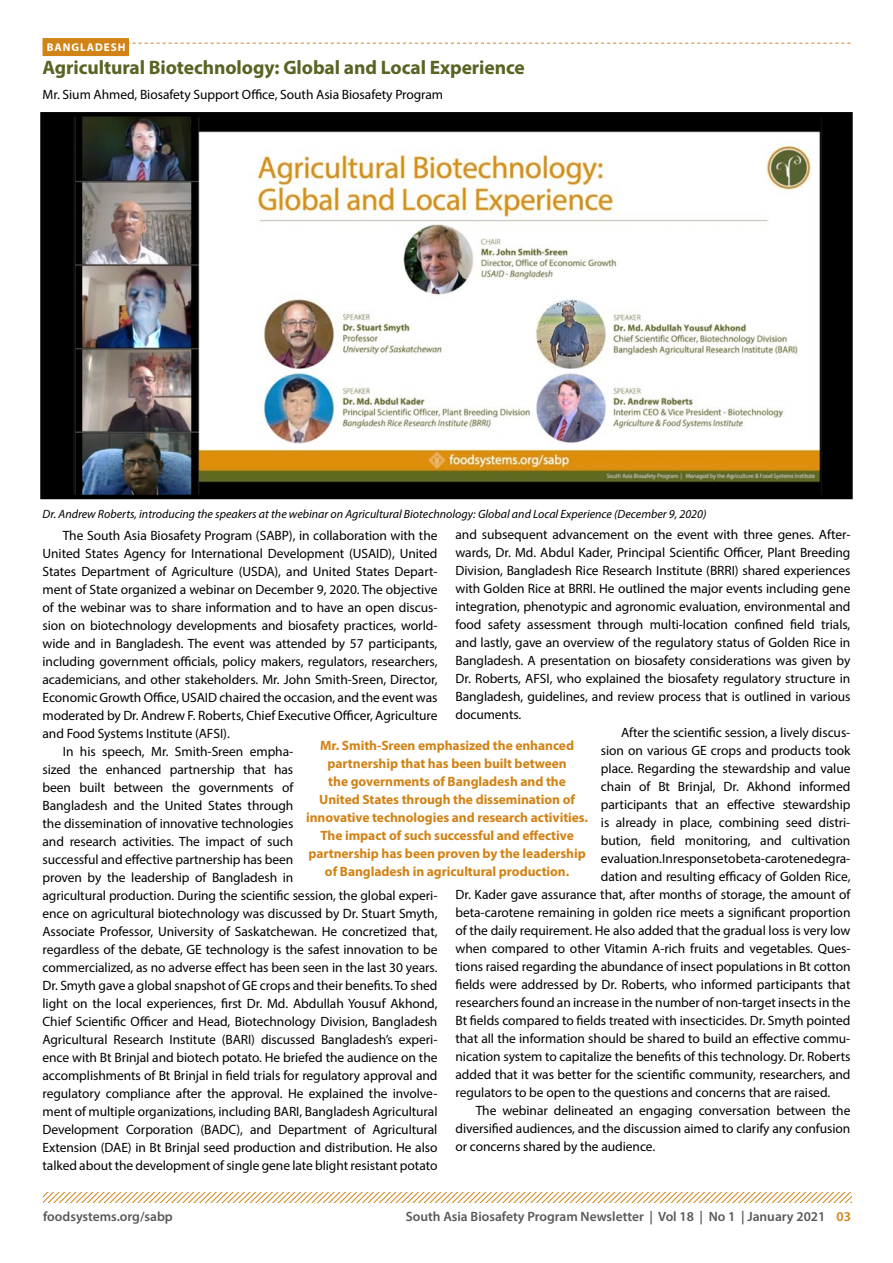
<style>
.page{position:relative;width:893px;height:1263px;background:#fff}
.page>*{position:absolute;margin:0;border:0;box-sizing:border-box;transform-origin:0 0}
.t1{font:700 19.5px "Myriad Pro";letter-spacing:-.005em;color:#576423}
.t2{font:13.5px "Myriad Pro";letter-spacing:-.005em;color:#000}
.t3{font:700 13.5px/18px "Myriad Pro";letter-spacing:-.005em;color:#d18316;text-align:center}
.t4{font:600 13.5px "Myriad Pro";color:#58595b}
.t5{font:italic 12px "Myriad Pro";color:#000}
.t6{font:700 11.25px "Myriad Pro";letter-spacing:.08em;color:#fff}
.s1{color:#d18316}
</style>
<div class="page">
<svg style="left:43px;top:1193px;width:808px;height:9px"></svg>
<div style="left:43px;top:38px;width:86px;height:18px;background:#d18316"></div>
<svg style="left:129px;top:43px;width:721px;height:1px"></svg>
<div style="left:43px;top:114px;width:807px;height:383px;background:#000"></div>
<img style="left:73px;top:117px;width:749px;height:377px">
<div style="left:40px;top:112px;width:813px;height:387px;border:4px solid #000"></div>
<p class="t6" style="left:47px;top:40px;width:80px">BANGLADESH</p>
<h1 class="t1" style="left:43px;top:55px;width:484px">Agricultural Biotechnology: Global and Local Experience</h1>
<p class="t2" style="left:43px;top:86px;width:402px">Mr. Sium Ahmed, Biosafety Support Office, South Asia Biosafety Program</p>
<p class="t5" style="left:43px;top:506px;width:665px">Dr. Andrew Roberts, introducing the speakers at the webinar on Agricultural Biotechnology: Global and Local Experience (December 9, 2020)</p>
<p class="t2" style="left:455px;top:527px;width:396px">and subsequent advancement on the event with three genes. After-</p>
<p class="t2" style="left:455px;top:545px;width:396px">wards, Dr. Md. Abdul Kader, Principal Scientific Officer, Plant Breeding</p>
<p class="t2" style="left:455px;top:563px;width:396px">Division, Bangladesh Rice Research Institute (BRRI) shared experiences</p>
<p class="t2" style="left:455px;top:581px;width:396px">with Golden Rice at BRRI. He outlined the major events including gene</p>
<p class="t2" style="left:455px;top:599px;width:396px">integration, phenotypic and agronomic evaluation, environmental and</p>
<p class="t2" style="left:455px;top:617px;width:396px">food safety assessment through multi-location confined field trials,</p>
<p class="t2" style="left:455px;top:635px;width:396px">and lastly, gave an overview of the regulatory status of Golden Rice in</p>
<p class="t2" style="left:455px;top:653px;width:396px">Bangladesh. A presentation on biosafety considerations was given by</p>
<p class="t2" style="left:455px;top:671px;width:396px">Dr. Roberts, AFSI, who explained the biosafety regulatory structure in</p>
<p class="t2" style="left:455px;top:689px;width:396px">Bangladesh, guidelines, and review process that is outlined in various</p>
<p class="t2" style="left:455px;top:707px;width:67px">documents.</p>
<p class="t2" style="left:621px;top:725px;width:231px">After the scientific session, a lively discus-</p>
<p class="t2" style="left:601px;top:742px;width:251px">sion on various GE crops and products took</p>
<p class="t2" style="left:601px;top:760px;width:251px">place. Regarding the stewardship and value</p>
<p class="t2" style="left:601px;top:778px;width:251px">chain of Bt Brinjal, Dr. Akhond informed</p>
<p class="t2" style="left:601px;top:796px;width:251px">participants that an effective stewardship</p>
<p class="t2" style="left:601px;top:814px;width:251px">is already in place, combining seed distri-</p>
<p class="t2" style="left:601px;top:832px;width:251px">bution, field monitoring, and cultivation</p>
<p class="t2" style="left:601px;top:850px;width:251px">evaluation. In response to beta-carotene degra-</p>
<p class="t2" style="left:601px;top:868px;width:251px">dation and resulting efficacy of Golden Rice,</p>
<p class="t2" style="left:455px;top:886px;width:396px">Dr. Kader gave assurance that, after months of storage, the amount of</p>
<p class="t2" style="left:455px;top:904px;width:396px">beta-carotene remaining in golden rice meets a significant proportion</p>
<p class="t2" style="left:455px;top:922px;width:396px">of the daily requirement. He also added that the gradual loss is very low</p>
<p class="t2" style="left:455px;top:940px;width:396px">when compared to other Vitamin A-rich fruits and vegetables. Ques-</p>
<p class="t2" style="left:455px;top:958px;width:396px">tions raised regarding the abundance of insect populations in Bt cotton</p>
<p class="t2" style="left:455px;top:976px;width:396px">fields were addressed by Dr. Roberts, who informed participants that</p>
<p class="t2" style="left:455px;top:994px;width:396px">researchers found an increase in the number of non-target insects in the</p>
<p class="t2" style="left:455px;top:1012px;width:396px">Bt fields compared to fields treated with insecticides. Dr. Smyth pointed</p>
<p class="t2" style="left:455px;top:1030px;width:396px">that all the information should be shared to build an effective commu-</p>
<p class="t2" style="left:455px;top:1048px;width:396px">nication system to capitalize the benefits of this technology. Dr. Roberts</p>
<p class="t2" style="left:455px;top:1066px;width:396px">added that it was better for the scientific community, researchers, and</p>
<p class="t2" style="left:455px;top:1084px;width:376px">regulators to be open to the questions and concerns that are raised.</p>
<p class="t2" style="left:476px;top:1102px;width:376px">The webinar delineated an engaging conversation between the</p>
<p class="t2" style="left:455px;top:1120px;width:396px">diversified audiences, and the discussion aimed to clarify any confusion</p>
<p class="t2" style="left:455px;top:1138px;width:201px">or concerns shared by the audience.</p>
<p class="t2" style="left:63px;top:527px;width:376px">The South Asia Biosafety Program (SABP), in collaboration with the</p>
<p class="t2" style="left:43px;top:545px;width:396px">United States Agency for International Development (USAID), United</p>
<p class="t2" style="left:43px;top:563px;width:396px">States Department of Agriculture (USDA), and United States Depart-</p>
<p class="t2" style="left:43px;top:581px;width:396px">ment of State organized a webinar on December 9, 2020. The objective</p>
<p class="t2" style="left:43px;top:599px;width:396px">of the webinar was to share information and to have an open discus-</p>
<p class="t2" style="left:43px;top:617px;width:396px">sion on biotechnology developments and biosafety practices, world-</p>
<p class="t2" style="left:43px;top:635px;width:396px">wide and in Bangladesh. The event was attended by 57 participants,</p>
<p class="t2" style="left:43px;top:653px;width:396px">including government officials, policy makers, regulators, researchers,</p>
<p class="t2" style="left:43px;top:671px;width:396px">academicians, and other stakeholders. Mr. John Smith-Sreen, Director,</p>
<p class="t2" style="left:43px;top:689px;width:396px">Economic Growth Office, USAID chaired the occasion, and the event was</p>
<p class="t2" style="left:43px;top:707px;width:396px">moderated by Dr. Andrew F. Roberts, Chief Executive Officer, Agriculture</p>
<p class="t2" style="left:43px;top:725px;width:189px">and Food Systems Institute (AFSI).</p>
<p class="t2" style="left:63px;top:743px;width:232px">In his speech, Mr. Smith-Sreen empha-</p>
<p class="t2" style="left:43px;top:761px;width:252px">sized the enhanced partnership that has</p>
<p class="t2" style="left:43px;top:779px;width:252px">been built between the governments of</p>
<p class="t2" style="left:43px;top:797px;width:252px">Bangladesh and the United States through</p>
<p class="t2" style="left:43px;top:815px;width:252px">the dissemination of innovative technologies</p>
<p class="t2" style="left:43px;top:833px;width:252px">and research activities. The impact of such</p>
<p class="t2" style="left:43px;top:851px;width:252px">successful and effective partnership has been</p>
<p class="t2" style="left:43px;top:869px;width:252px">proven by the leadership of Bangladesh in</p>
<p class="t2" style="left:43px;top:887px;width:396px">agricultural production. During the scientific session, the global experi-</p>
<p class="t2" style="left:43px;top:905px;width:396px">ence on agricultural biotechnology was discussed by Dr. Stuart Smyth,</p>
<p class="t2" style="left:43px;top:923px;width:396px">Associate Professor, University of Saskatchewan. He concretized that,</p>
<p class="t2" style="left:43px;top:941px;width:396px">regardless of the debate, GE technology is the safest innovation to be</p>
<p class="t2" style="left:43px;top:959px;width:396px">commercialized, as no adverse effect has been seen in the last 30 years.</p>
<p class="t2" style="left:43px;top:977px;width:396px">Dr. Smyth gave a global snapshot of GE crops and their benefits. To shed</p>
<p class="t2" style="left:43px;top:995px;width:396px">light on the local experiences, first Dr. Md. Abdullah Yousuf Akhond,</p>
<p class="t2" style="left:43px;top:1013px;width:396px">Chief Scientific Officer and Head, Biotechnology Division, Bangladesh</p>
<p class="t2" style="left:43px;top:1031px;width:396px">Agricultural Research Institute (BARI) discussed Bangladesh’s experi-</p>
<p class="t2" style="left:43px;top:1049px;width:396px">ence with Bt Brinjal and biotech potato. He briefed the audience on the</p>
<p class="t2" style="left:43px;top:1067px;width:396px">accomplishments of Bt Brinjal in field trials for regulatory approval and</p>
<p class="t2" style="left:43px;top:1085px;width:396px">regulatory compliance after the approval. He explained the involve-</p>
<p class="t2" style="left:43px;top:1103px;width:396px">ment of multiple organizations, including BARI, Bangladesh Agricultural</p>
<p class="t2" style="left:43px;top:1121px;width:396px">Development Corporation (BADC), and Department of Agricultural</p>
<p class="t2" style="left:43px;top:1139px;width:396px">Extension (DAE) in Bt Brinjal seed production and distribution. He also</p>
<p class="t2" style="left:43px;top:1157px;width:396px">talked about the development of single gene late blight resistant potato</p>
<p class="t3" style="left:306px;top:736px;width:283px">Mr. Smith-Sreen emphasized the enhanced partnership that has been built between<br>the governments of Bangladesh and the<br>United States through the dissemination of innovative technologies and research activities.<br>The impact of such successful and effective partnership has been proven by the leadership of Bangladesh in agricultural production.</p>
<p class="t4" style="left:43px;top:1208px;width:131px">foodsystems.org/sabp</p>
<p class="t4" style="left:406px;top:1208px;width:447px">South Asia Biosafety Program Newsletter | Vol 18 | No 1 | January 2021 <span class="s1">03</span></p>
</div>
